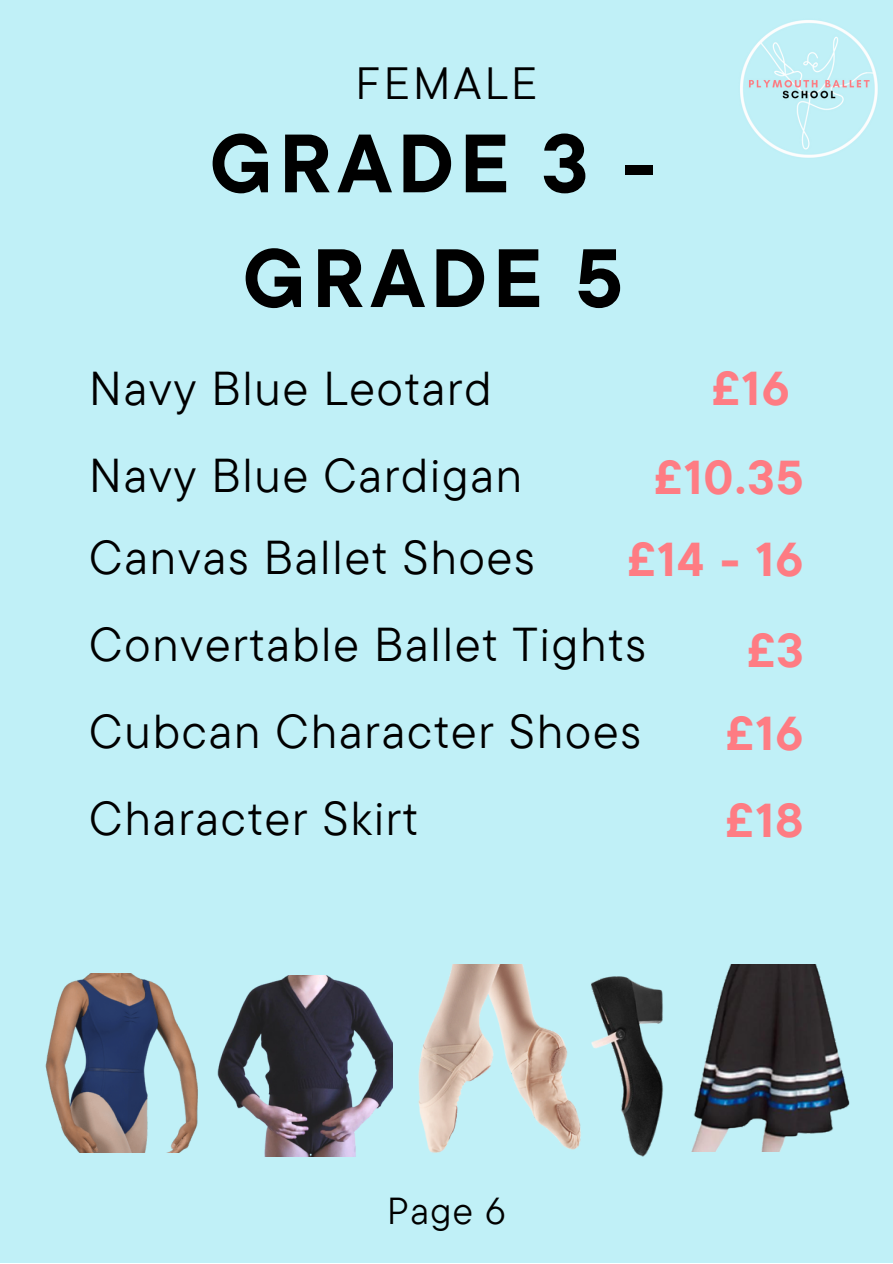
<style>
.page{position:relative;width:893px;height:1264px;background:#fff}
.page>*{position:absolute;margin:0;border:0;box-sizing:border-box;transform-origin:0 0}
.t1{font:700 82.5px "TT Commons Pro";letter-spacing:.075em;color:#000}
.t2{font:47.4px "TT Commons Pro";letter-spacing:.04em;color:#000}
.t3{font:700 47.4px "TT Commons Pro";letter-spacing:.04em;color:#fe7c83}
.t4{font:45px "TT Commons Pro";letter-spacing:.075em;color:#000}
.t5{font:37.5px "TT Commons Pro";color:#000}
</style>
<div class="page">
<div style="left:0;top:0;width:892px;height:1262px;background:#c0f0f7"></div>
<img style="left:691px;top:964px;width:159px;height:187px">
<img style="left:45px;top:973px;width:153px;height:179px">
<img style="left:591px;top:976px;width:72px;height:181px">
<img style="left:217px;top:975px;width:175px;height:181px">
<img style="left:418px;top:964px;width:163px;height:189px">
<img style="left:740px;top:20px;width:138px;height:138px">
<p class="t4" style="left:355px;top:54px;width:183px">FEMALE</p>
<p class="t1" style="left:210px;top:110px;width:447px">GRADE 3 -</p>
<p class="t1" style="left:243px;top:224px;width:381px">GRADE 5</p>
<p class="t2" style="left:89px;top:357px;width:404px">Navy Blue Leotard</p>
<p class="t3" style="left:711px;top:357px;width:79px">£16</p>
<p class="t2" style="left:89px;top:444px;width:434px">Navy Blue Cardigan</p>
<p class="t3" style="left:654px;top:446px;width:151px">£10.35</p>
<p class="t2" style="left:89px;top:527px;width:447px">Canvas Ballet Shoes</p>
<p class="t3" style="left:627px;top:529px;width:177px">£14 - 16</p>
<p class="t2" style="left:89px;top:614px;width:558px">Convertable Ballet Tights</p>
<p class="t2" style="left:89px;top:701px;width:553px">Cubcan Character Shoes</p>
<p class="t3" style="left:747px;top:619px;width:58px">£3</p>
<p class="t3" style="left:725px;top:702px;width:79px">£16</p>
<p class="t2" style="left:89px;top:788px;width:330px">Character Skirt</p>
<p class="t3" style="left:725px;top:789px;width:79px">£18</p>
<p class="t5" style="left:387px;top:1186px;width:120px">Page 6</p>
</div>
